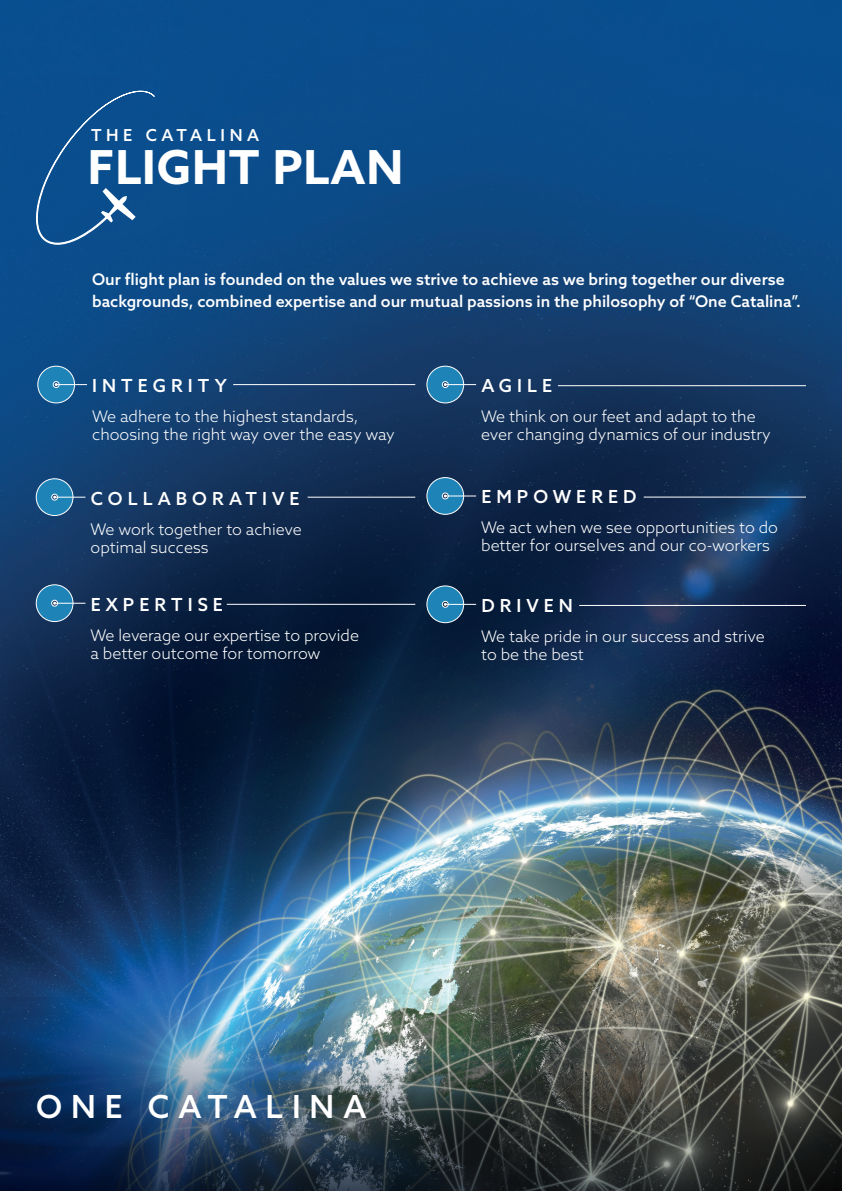
<style>
.page{position:relative;width:842px;height:1191px;background:#fff}
.page>*{position:absolute;margin:0;border:0;box-sizing:border-box;transform-origin:0 0}
.t1{font:700 46.8px "Azo Sans";letter-spacing:.02em;color:#fff}
.t2{font:500 31.8px "Azo Sans";letter-spacing:.28em;color:#fff}
.t3{font:500 18px "Azo Sans";letter-spacing:.28em;color:#fff}
.t4{font:500 16.5px "Azo Sans";letter-spacing:.28em;color:#fff}
.t5{font:300 16px/18px "Azo Sans";color:#fff}
.t6{font:500 16px/22px "Azo Sans";color:#fff}
</style>
<div class="page">
<img style="left:0;top:0;width:842px;height:996px">
<img style="left:0;top:996px;width:842px;height:195px">
<hr style="left:56px;top:384px;width:31px;height:1px;background:#fff">
<svg style="left:37px;top:365px;width:38px;height:39px"></svg>
<hr style="left:233px;top:384px;width:182px;height:1px;background:#fff">
<hr style="left:55px;top:497px;width:30px;height:1px;background:#fff">
<svg style="left:36px;top:478px;width:38px;height:38px"></svg>
<hr style="left:308px;top:497px;width:107px;height:1px;background:#fff">
<hr style="left:55px;top:603px;width:30px;height:1px;background:#fff">
<svg style="left:36px;top:584px;width:38px;height:38px"></svg>
<hr style="left:227px;top:604px;width:188px;height:1px;background:#fff">
<hr style="left:445px;top:384px;width:31px;height:1px;background:#fff">
<svg style="left:426px;top:365px;width:38px;height:39px"></svg>
<hr style="left:558px;top:385px;width:248px;height:1px;background:#fff">
<hr style="left:445px;top:495px;width:31px;height:1px;background:#fff">
<svg style="left:426px;top:477px;width:38px;height:38px"></svg>
<hr style="left:644px;top:497px;width:162px;height:1px;background:#fff">
<hr style="left:445px;top:604px;width:31px;height:1px;background:#fff">
<svg style="left:426px;top:585px;width:38px;height:38px"></svg>
<hr style="left:579px;top:605px;width:227px;height:1px;background:#fff">
<div style="left:36px;top:90px;width:120px;height:155px;background:#0a4e8e"></div>
<p class="t4" style="left:91px;top:124px;width:170px">THE CATALINA</p>
<h1 class="t1" style="left:88px;top:136px;width:317px">FLIGHT PLAN</h1>
<p class="t6" style="left:92px;top:268px;width:710px">Our flight plan is founded on the values we strive to achieve as we bring together our diverse backgrounds, combined expertise and our mutual passions in the philosophy of “One Catalina”.</p>
<p class="t3" style="left:92px;top:374px;width:136px">INTEGRITY</p>
<p class="t3" style="left:481px;top:374px;width:72px">AGILE</p>
<p class="t5" style="left:92px;top:407px;width:304px">We adhere to the highest standards, choosing the right way over the easy way</p>
<p class="t5" style="left:481px;top:407px;width:291px">We think on our feet and adapt to the ever changing dynamics of our industry</p>
<p class="t3" style="left:91px;top:486px;width:210px">COLLABORATIVE</p>
<p class="t3" style="left:481px;top:485px;width:157px">EMPOWERED</p>
<p class="t5" style="left:91px;top:519px;width:213px">We work together to achieve optimal success</p>
<p class="t5" style="left:481px;top:518px;width:298px">We act when we see opportunities to do better for ourselves and our co-workers</p>
<p class="t3" style="left:91px;top:592px;width:134px">EXPERTISE</p>
<p class="t3" style="left:481px;top:593px;width:93px">DRIVEN</p>
<p class="t5" style="left:91px;top:625px;width:270px">We leverage our expertise to provide a better outcome for tomorrow</p>
<p class="t5" style="left:481px;top:627px;width:285px">We take pride in our success and strive to be the best</p>
<h2 class="t2" style="left:36px;top:1085px;width:332px">ONE CATALINA</h2>
</div>
